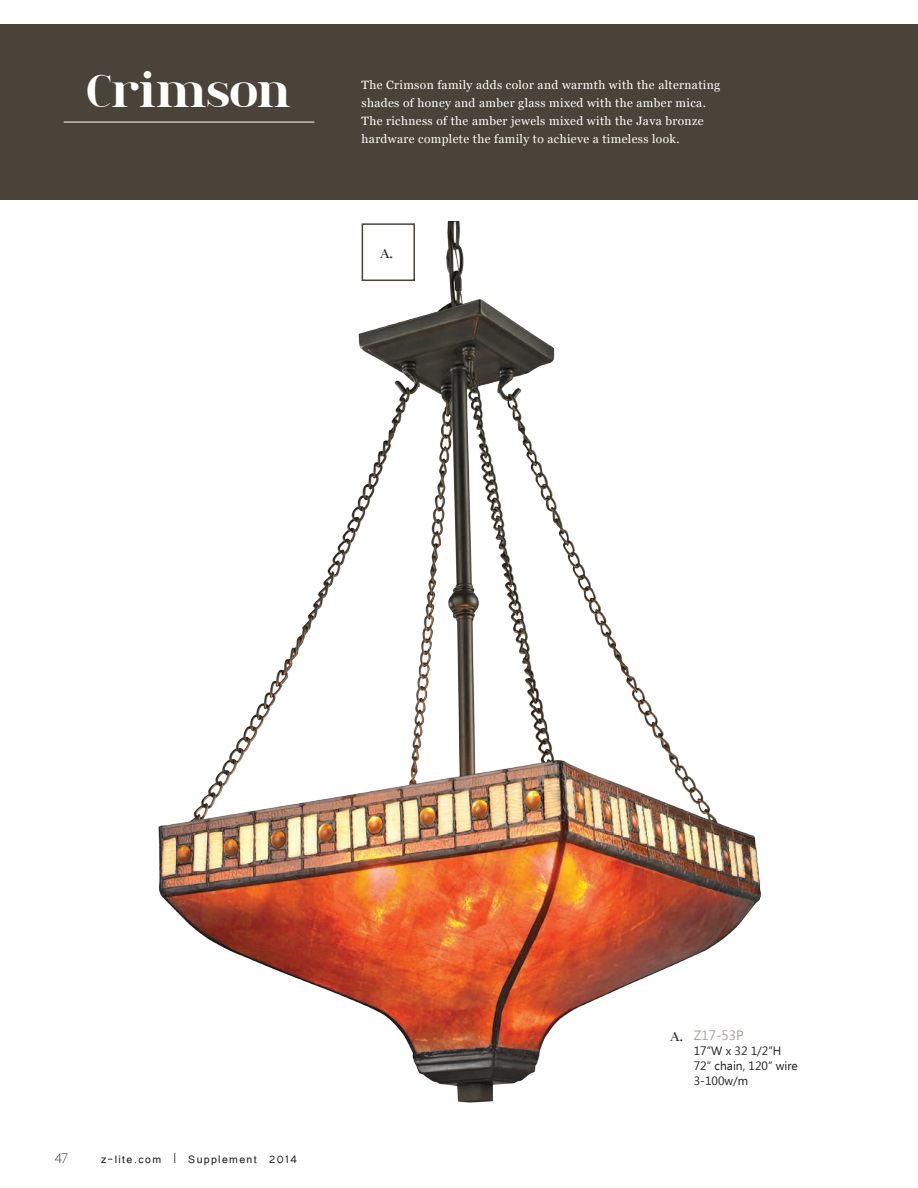
<style>
.page{position:relative;width:918px;height:1188px;background:#fff}
.page>*{position:absolute;margin:0;border:0;box-sizing:border-box;transform-origin:0 0}
.Family_name{font:700 48px "spinwerad";color:#fff}
.BLACK_LETTERS{font:15px "Unna";color:#231f20}
.t1{font:300 15px "Josefin Sans Std";color:#231f20}
.t2{font:13.5px "Tunga";letter-spacing:.1em;color:#231f20}
.item___grey{font:13.5px "Ebrima";color:#a6a299}
.VANITY_DESCRIPTION{font:12px/18px "Vani";letter-spacing:.03em;color:#fff}
.BLACK_COPY{font:12px "Ebrima";color:#231f20}
.s1{font-style:inherit}
</style>
<div class="page">
<div style="left:0;top:25px;width:918px;height:175px;background:#494339"></div>
<hr style="left:64px;top:122px;width:250px;height:1px;background:#fff">
<img style="left:158px;top:221px;width:603px;height:882px">
<p class="Family_name" style="left:87px;top:57px;width:205px">Crimson</p>
<p class="VANITY_DESCRIPTION" style="left:362px;top:76px;width:360px">The Crimson family adds color and warmth with the alternating shades of honey and amber glass mixed with the amber mica.<br>The richness of the amber jewels mixed with the Java bronze hardware complete the family to achieve a timeless look.</p>
<p class="BLACK_LETTERS" style="left:381px;top:245px;width:14px">A.</p>
<p class="t1" style="left:54px;top:1148px;width:16px">47</p>
<p class="t2" style="left:101px;top:1151px;width:198px">z-lite.com <span class="s1">|</span> Supplement 2014</p>
<p class="BLACK_LETTERS" style="left:671px;top:1028px;width:14px">A.</p>
<p class="item___grey" style="left:694px;top:1025px;width:51px">Z17-53P</p>
<p class="BLACK_COPY" style="left:694px;top:1042px;width:89px">17”W x 32 1/2”H</p>
<p class="BLACK_COPY" style="left:694px;top:1057px;width:106px">72” chain, 120” wire</p>
<p class="BLACK_COPY" style="left:694px;top:1072px;width:56px">3-100w/m</p>
</div>
